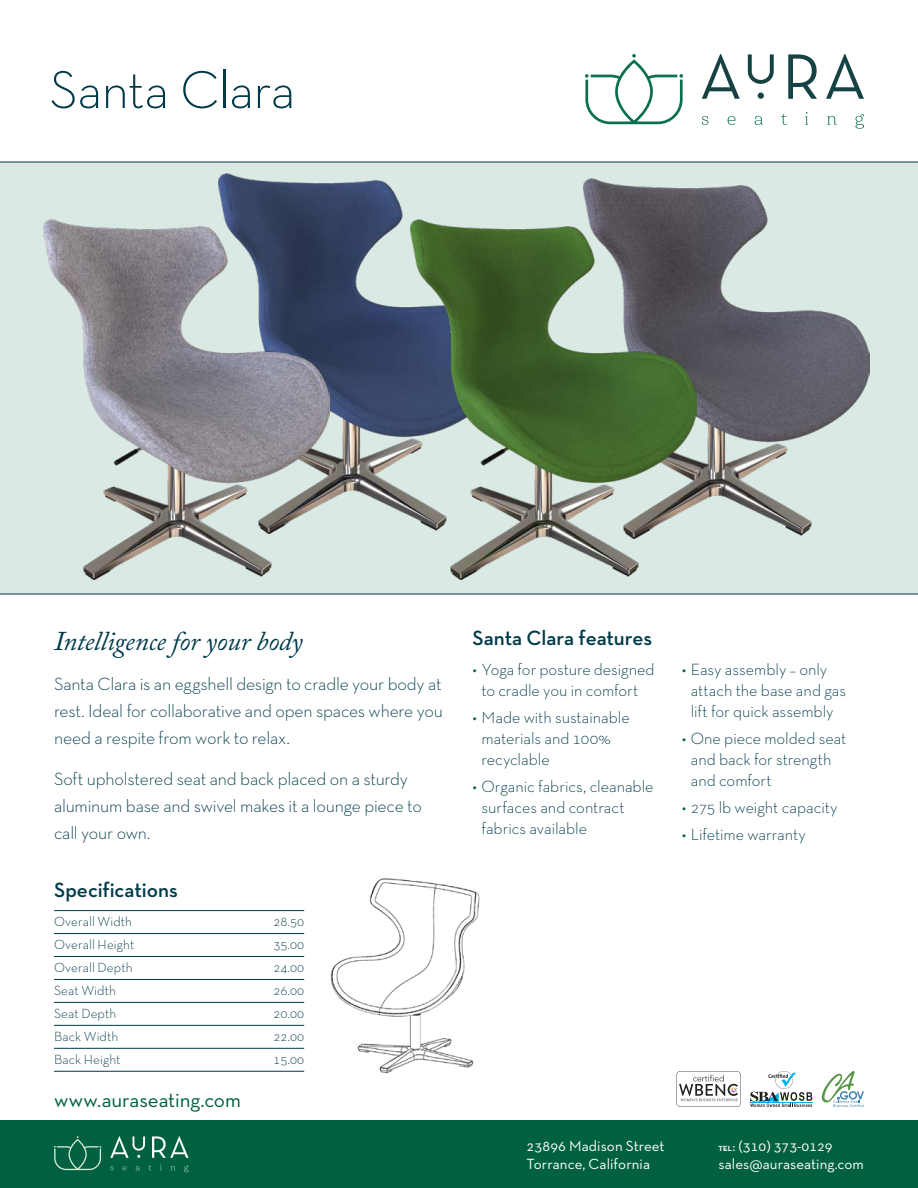
<style>
.page{position:relative;width:918px;height:1188px;background:#fff}
.page>*{position:absolute;margin:0;border:0;box-sizing:border-box;transform-origin:0 0}
.t1{font:300 54px "Neutra Text TF";letter-spacing:-.015em;color:#003a49}
.t2{font:italic 27px "Adobe Caslon Pro";letter-spacing:-.01em;color:#003a49}
.t3{font:600 21px "Neutra Text TF";letter-spacing:-.005em;color:#003a49}
.t4{font:21px "Neutra Text TF";letter-spacing:-.005em;color:#006142}
.t5{font:300 18px/27px "Neutra Text TF";letter-spacing:-.01em;color:#003a49;text-align:justify}
.t6{font:300 16.5px/21px "Neutra Text TF";letter-spacing:-.005em;color:#003a49}
.t7{font:15px "Neutra Text TF";letter-spacing:.005em;color:#fff}
.t8{font:300 13.5px "Neutra Text TF";letter-spacing:.005em;color:#003a49}
.s1{color:#006142}
.s2{font-weight:700;font-size:7.5px}
</style>
<div class="page">
<div style="left:0;top:162px;width:918px;height:432px;background:#dae9e4"></div>
<svg style="left:585px;top:54px;width:98px;height:70px"></svg>
<svg style="left:702px;top:116px;width:6px;height:9px"></svg>
<svg style="left:728px;top:116px;width:8px;height:9px"></svg>
<svg style="left:755px;top:116px;width:8px;height:9px"></svg>
<svg style="left:781px;top:114px;width:6px;height:11px"></svg>
<svg style="left:805px;top:112px;width:3px;height:13px"></svg>
<svg style="left:827px;top:116px;width:10px;height:9px"></svg>
<svg style="left:855px;top:114px;width:9px;height:15px"></svg>
<svg style="left:702px;top:54px;width:38px;height:45px"></svg>
<svg style="left:788px;top:54px;width:29px;height:45px"></svg>
<svg style="left:826px;top:54px;width:38px;height:45px"></svg>
<svg style="left:758px;top:93px;width:6px;height:6px"></svg>
<svg style="left:748px;top:54px;width:26px;height:30px"></svg>
<img style="left:330px;top:878px;width:150px;height:196px">
<hr style="left:54px;top:910px;width:250px;height:1px;background:#003a49">
<hr style="left:54px;top:1071px;width:250px;height:1px;background:#003a49">
<hr style="left:54px;top:933px;width:250px;height:1px;background:#003a49">
<hr style="left:54px;top:956px;width:250px;height:1px;background:#003a49">
<hr style="left:54px;top:979px;width:250px;height:1px;background:#003a49">
<hr style="left:54px;top:1002px;width:250px;height:1px;background:#003a49">
<hr style="left:54px;top:1025px;width:250px;height:1px;background:#003a49">
<hr style="left:54px;top:1048px;width:250px;height:1px;background:#003a49">
<svg style="left:822px;top:1071px;width:42px;height:36px"></svg>
<svg style="left:750px;top:1071px;width:62px;height:36px"></svg>
<svg style="left:676px;top:1071px;width:65px;height:36px"></svg>
<div style="left:0;top:1120px;width:918px;height:68px;background:#006142"></div>
<svg style="left:54px;top:1136px;width:47px;height:34px"></svg>
<svg style="left:110px;top:1166px;width:4px;height:4px"></svg>
<svg style="left:136px;top:1166px;width:4px;height:4px"></svg>
<svg style="left:184px;top:1165px;width:5px;height:7px"></svg>
<svg style="left:152px;top:1136px;width:37px;height:22px"></svg>
<svg style="left:110px;top:1136px;width:35px;height:22px"></svg>
<img style="left:584px;top:178px;width:286px;height:360px">
<img style="left:219px;top:174px;width:286px;height:360px">
<img style="left:410px;top:220px;width:286px;height:360px">
<img style="left:43px;top:220px;width:286px;height:360px">
<p class="t1" style="left:50px;top:57px;width:248px">Santa Clara</p>
<p class="t2" style="left:54px;top:625px;width:250px">Intelligence for your body</p>
<p class="t5" style="left:54px;top:670px;width:390px">Santa Clara is an eggshell design to cradle your body at rest. Ideal for collaborative and open spaces where you need a respite from work to relax.</p>
<p class="t5" style="left:54px;top:765px;width:369px;text-align:left">Soft upholstered seat and back placed on a sturdy aluminum base and swivel makes it a lounge piece to call your own.</p>
<p class="t3" style="left:54px;top:877px;width:125px">Specifications</p>
<p class="t8" style="left:54px;top:913px;width:80px">Overall Width</p>
<p class="t8" style="left:273px;top:913px;width:32px">28.50</p>
<p class="t8" style="left:54px;top:936px;width:82px">Overall Height</p>
<p class="t8" style="left:273px;top:936px;width:32px">35.00</p>
<p class="t8" style="left:54px;top:959px;width:80px">Overall Depth</p>
<p class="t8" style="left:273px;top:959px;width:32px">24.00</p>
<p class="t8" style="left:54px;top:982px;width:63px">Seat Width</p>
<p class="t8" style="left:273px;top:982px;width:32px">26.00</p>
<p class="t8" style="left:54px;top:1005px;width:64px">Seat Depth</p>
<p class="t8" style="left:273px;top:1005px;width:32px">20.00</p>
<p class="t8" style="left:54px;top:1028px;width:66px">Back Width</p>
<p class="t8" style="left:273px;top:1028px;width:32px">22.00</p>
<p class="t8" style="left:54px;top:1051px;width:68px">Back Height</p>
<p class="t8" style="left:273px;top:1051px;width:32px">15.00</p>
<p class="t4" style="left:54px;top:1087px;width:189px">www.auraseating.com</p>
<p class="t3" style="left:472px;top:625px;width:181px">Santa Clara features</p>
<p class="t6" style="left:472px;top:658px;width:184px;text-align:center"><span class="s1">•</span> Yoga for posture designed to cradle you in comfort</p>
<p class="t6" style="left:482px;top:706px;width:150px;text-indent:-9px"><span class="s1">•</span> Made with sustainable materials and 100% recyclable</p>
<p class="t6" style="left:482px;top:775px;width:174px;text-indent:-9px"><span class="s1">•</span> Organic fabrics, cleanable surfaces and contract fabrics available</p>
<p class="t6" style="left:691px;top:658px;width:157px;text-indent:-9px"><span class="s1">•</span> Easy assembly – only attach the base and gas lift for quick assembly</p>
<p class="t6" style="left:691px;top:727px;width:157px;text-indent:-9px"><span class="s1">•</span> One piece molded seat and back for strength and comfort</p>
<p class="t6" style="left:682px;top:796px;width:157px"><span class="s1">•</span> 275 lb weight capacity</p>
<p class="t6" style="left:682px;top:823px;width:126px"><span class="s1">•</span> Lifetime warranty</p>
<p class="t7" style="left:526px;top:1136px;width:140px">23896 Madison Street</p>
<p class="t7" style="left:526px;top:1154px;width:125px">Torrance, California</p>
<p class="t7" style="left:718px;top:1136px;width:116px"><span class="s2">TEL</span>: (310) 373-0129</p>
<p class="t7" style="left:718px;top:1154px;width:147px">sales@auraseating.com</p>
</div>
